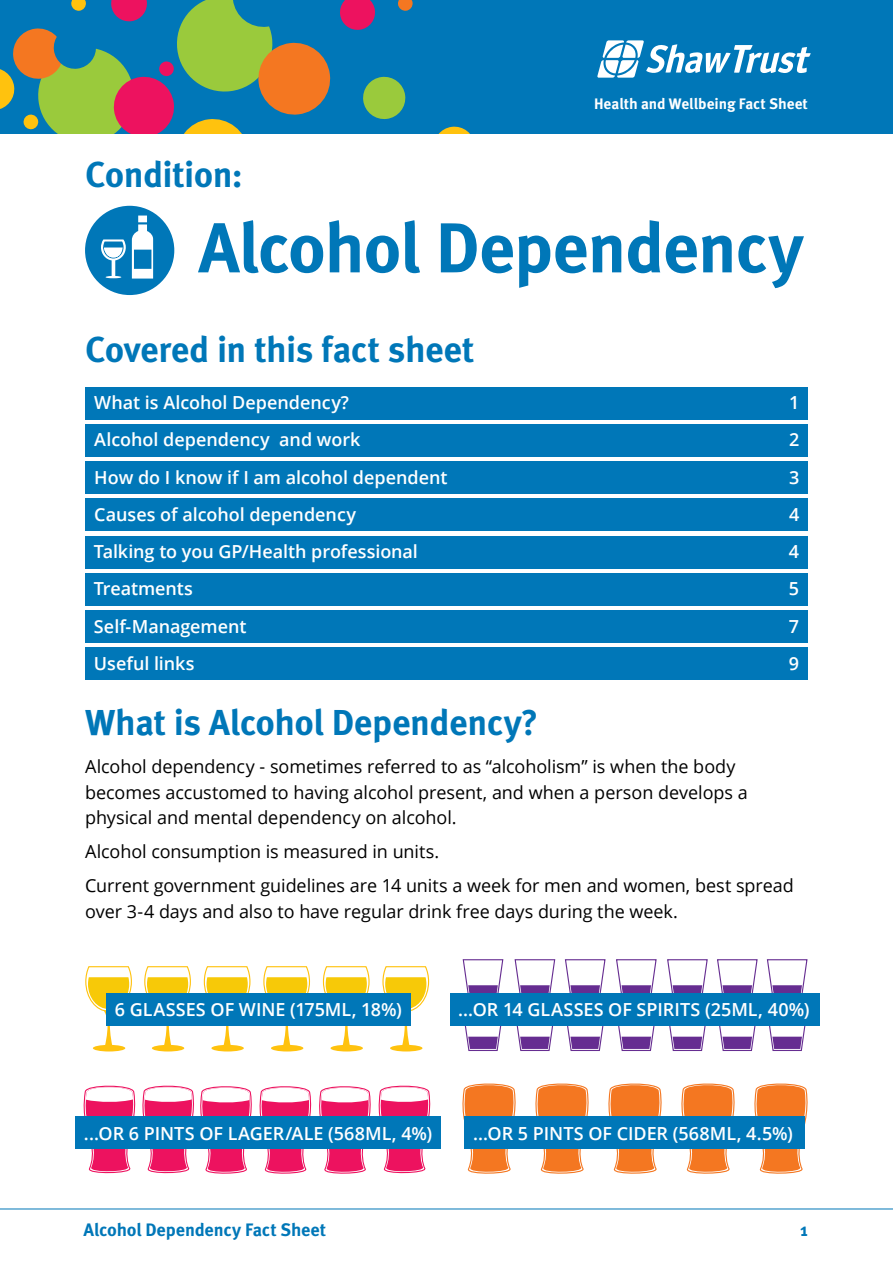
<style>
.page{position:relative;width:893px;height:1263px;background:#fff}
.page>*{position:absolute;margin:0;border:0;box-sizing:border-box;transform-origin:0 0}
.t1{font:700 70.5px "Meta OT";letter-spacing:-.02em;color:#0077b8}
.t2{font:700 36px "Meta OT";letter-spacing:-.015em;color:#0077b8}
.t3{font:18px/25.5px "Open Sans";letter-spacing:-.005em;color:#000}
.t4{font:600 18px "Open Sans";color:#fff}
.t5{font:700 18px "Meta OT";letter-spacing:-.01em;color:#0077b8}
.t6{font:700 15.15px "Meta OT";letter-spacing:-.005em;color:#fff}
</style>
<div class="page">
<hr style="left:0;top:1208px;width:893px;height:1px;background:#0077b8">
<div style="left:85px;top:206px;width:89px;height:89px;background:#0077b8;border-radius:50%"></div>
<svg style="left:101px;top:215px;width:52px;height:64px"></svg>
<div style="left:86px;top:387px;width:722px;height:33px;background:#0077b8"></div>
<div style="left:86px;top:424px;width:722px;height:33px;background:#0077b8"></div>
<div style="left:86px;top:461px;width:722px;height:33px;background:#0077b8"></div>
<div style="left:86px;top:499px;width:722px;height:32px;background:#0077b8"></div>
<div style="left:85px;top:536px;width:722px;height:32px;background:#0077b8"></div>
<div style="left:85px;top:573px;width:722px;height:33px;background:#0077b8"></div>
<div style="left:85px;top:610px;width:722px;height:33px;background:#0077b8"></div>
<div style="left:85px;top:647px;width:722px;height:33px;background:#0077b8"></div>
<div style="left:0;top:0;width:893px;height:134px;background:#0077b8"></div>
<svg style="left:363px;top:76px;width:43px;height:43px"></svg>
<svg style="left:438px;top:126px;width:32px;height:8px"></svg>
<svg style="left:0;top:0;width:331px;height:134px"></svg>
<svg style="left:340px;top:0;width:35px;height:30px"></svg>
<svg style="left:398px;top:0;width:15px;height:11px"></svg>
<svg style="left:597px;top:40px;width:214px;height:38px"></svg>
<svg style="left:85px;top:966px;width:48px;height:86px"></svg>
<svg style="left:144px;top:966px;width:47px;height:86px"></svg>
<svg style="left:203px;top:966px;width:48px;height:86px"></svg>
<svg style="left:263px;top:966px;width:48px;height:86px"></svg>
<svg style="left:322px;top:966px;width:48px;height:86px"></svg>
<svg style="left:382px;top:966px;width:48px;height:86px"></svg>
<svg style="left:83px;top:1085px;width:348px;height:89px"></svg>
<svg style="left:462px;top:1083px;width:54px;height:91px"></svg>
<svg style="left:535px;top:1083px;width:54px;height:91px"></svg>
<svg style="left:608px;top:1083px;width:54px;height:91px"></svg>
<svg style="left:681px;top:1083px;width:54px;height:91px"></svg>
<svg style="left:754px;top:1083px;width:54px;height:91px"></svg>
<svg style="left:462px;top:1025px;width:42px;height:26px"></svg>
<svg style="left:514px;top:1025px;width:42px;height:26px"></svg>
<svg style="left:564px;top:1025px;width:42px;height:26px"></svg>
<svg style="left:615px;top:1025px;width:42px;height:26px"></svg>
<svg style="left:666px;top:1025px;width:42px;height:26px"></svg>
<svg style="left:716px;top:1025px;width:42px;height:26px"></svg>
<svg style="left:766px;top:1025px;width:42px;height:26px"></svg>
<svg style="left:462px;top:959px;width:42px;height:34px"></svg>
<svg style="left:514px;top:959px;width:42px;height:34px"></svg>
<svg style="left:564px;top:959px;width:42px;height:34px"></svg>
<svg style="left:616px;top:959px;width:41px;height:34px"></svg>
<svg style="left:667px;top:959px;width:41px;height:34px"></svg>
<svg style="left:717px;top:959px;width:41px;height:34px"></svg>
<svg style="left:766px;top:959px;width:42px;height:34px"></svg>
<div style="left:106px;top:993px;width:304px;height:32px;background:#0077b8"></div>
<div style="left:75px;top:1116px;width:366px;height:33px;background:#0077b8"></div>
<div style="left:450px;top:993px;width:370px;height:32px;background:#0077b8"></div>
<div style="left:465px;top:1116px;width:340px;height:33px;background:#0077b8"></div>
<h2 class="t2" style="left:85px;top:151px;width:159px">Condition:</h2>
<p class="t6" style="left:594px;top:94px;width:215px">Health and Wellbeing Fact Sheet</p>
<h1 class="t1" style="left:198px;top:203px;width:607px">Alcohol Dependency</h1>
<h2 class="t2" style="left:85px;top:326px;width:391px">Covered in this fact sheet</h2>
<p class="t4" style="left:94px;top:390px;width:256px">What is Alcohol Dependency?</p>
<p class="t4" style="left:789px;top:390px;width:12px">1</p>
<p class="t4" style="left:94px;top:428px;width:268px">Alcohol dependency and work</p>
<p class="t4" style="left:789px;top:428px;width:12px">2</p>
<p class="t4" style="left:94px;top:465px;width:355px">How do I know if I am alcohol dependent</p>
<p class="t4" style="left:789px;top:465px;width:12px">3</p>
<p class="t4" style="left:94px;top:502px;width:263px">Causes of alcohol dependency</p>
<p class="t4" style="left:789px;top:502px;width:12px">4</p>
<p class="t4" style="left:94px;top:539px;width:326px">Talking to you GP/Health professional</p>
<p class="t4" style="left:789px;top:539px;width:12px">4</p>
<p class="t4" style="left:94px;top:576px;width:101px">Treatments</p>
<p class="t4" style="left:789px;top:576px;width:12px">5</p>
<p class="t4" style="left:94px;top:614px;width:154px">Self-Management</p>
<p class="t4" style="left:789px;top:614px;width:12px">7</p>
<p class="t4" style="left:94px;top:651px;width:102px">Useful links</p>
<p class="t4" style="left:789px;top:651px;width:12px">9</p>
<h2 class="t2" style="left:85px;top:699px;width:455px">What is Alcohol Dependency?</h2>
<p class="t3" style="left:85px;top:753px;width:664px">Alcohol dependency - sometimes referred to as “alcoholism” is when the body becomes accustomed to having alcohol present, and when a person develops a physical and mental dependency on alcohol.</p>
<p class="t3" style="left:85px;top:834px;width:710px;line-height:34px">Alcohol consumption is measured in units.<br>Current government guidelines are 14 units a week for men and women, best spread</p>
<p class="t3" style="left:85px;top:898px;width:594px">over 3-4 days and also to have regular drink free days during the week.</p>
<p class="t4" style="left:115px;top:997px;width:288px">6 GLASSES OF WINE (175ML, 18%)</p>
<p class="t4" style="left:458px;top:997px;width:353px">...OR 14 GLASSES OF SPIRITS (25ML, 40%)</p>
<p class="t4" style="left:84px;top:1121px;width:350px">...OR 6 PINTS OF LAGER/ALE (568ML, 4%)</p>
<p class="t4" style="left:473px;top:1121px;width:321px">...OR 5 PINTS OF CIDER (568ML, 4.5%)</p>
<p class="t5" style="left:84px;top:1218px;width:244px">Alcohol Dependency Fact Sheet</p>
<p class="t5" style="left:800px;top:1218px;width:9px">1</p>
</div>
